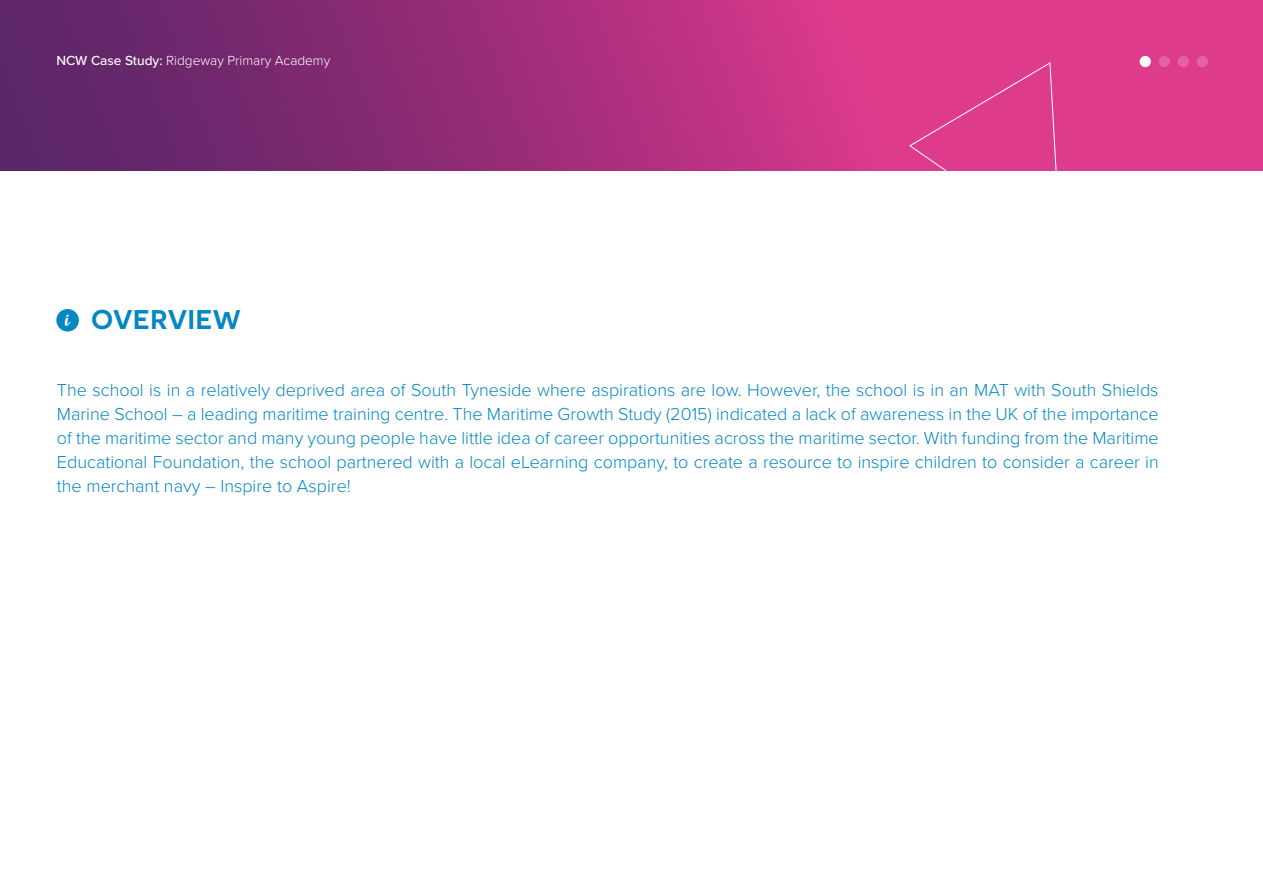
<style>
.page{position:relative;width:1263px;height:893px;background:#fff}
.page>*{position:absolute;margin:0;border:0;box-sizing:border-box;transform-origin:0 0}
.t1{font:600 27.15px "Novecentosanswide";letter-spacing:.025em;color:#0487c5}
.t2{font:300 18px/24px "Proxima Nova";color:#0487c5;text-align:justify}
.t3{font:300 13.65px "Proxima Nova";color:#fff}
.s1{font-weight:500}
</style>
<div class="page">
<div style="left:56px;top:309px;width:23px;height:23px;background:#0487c5;border-radius:50%"></div>
<svg style="left:65px;top:315px;width:5px;height:11px"></svg>
<svg style="left:0;top:0;width:1263px;height:171px;background:#a6307c"></svg>
<div style="left:908px;top:62px;width:154px;height:109px;background:#de3b8d"></div>
<div style="left:1140px;top:56px;width:11px;height:11px;background:#fff;border-radius:50%"></div>
<div style="left:1159px;top:56px;width:11px;height:11px;background:#e461a3;border-radius:50%"></div>
<div style="left:1178px;top:56px;width:11px;height:11px;background:#e461a3;border-radius:50%"></div>
<div style="left:1197px;top:56px;width:11px;height:11px;background:#e461a3;border-radius:50%"></div>
<p class="t3" style="left:56px;top:50px;width:275px"><span class="s1">NCW Case Study:</span> Ridgeway Primary Academy</p>
<h1 class="t1" style="left:92px;top:303px;width:151px">OVERVIEW</h1>
<p class="t2" style="left:57px;top:377px;width:1103px">The school is in a relatively deprived area of South Tyneside where aspirations are low. However, the school is in an MAT with South Shields Marine School – a leading maritime training centre. The Maritime Growth Study (2015) indicated a lack of awareness in the UK of the importance of the maritime sector and many young people have little idea of career opportunities across the maritime sector. With funding from the Maritime Educational Foundation, the school partnered with a local eLearning company, to create a resource to inspire children to consider a career in the merchant navy – Inspire to Aspire!</p>
</div>
